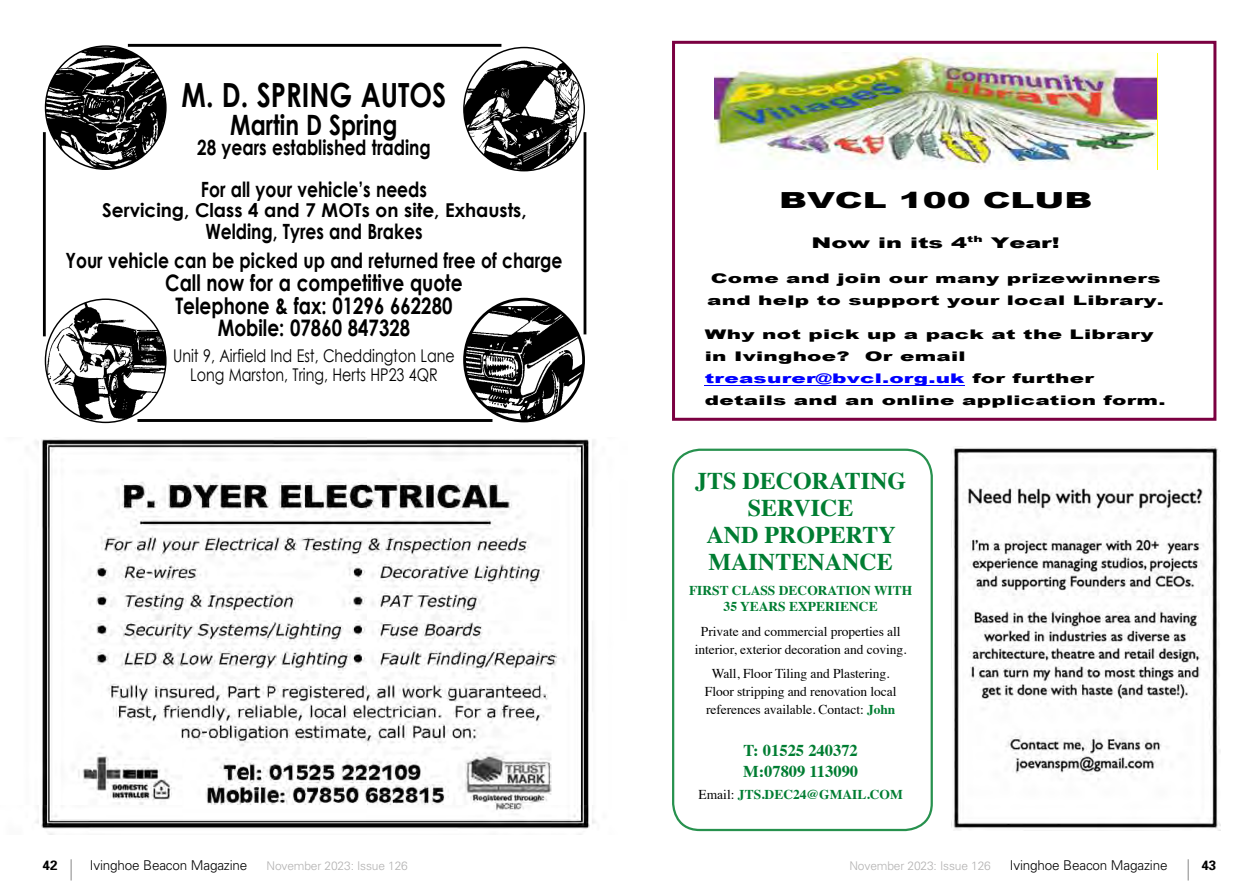
<style>
.page{position:relative;width:1259px;height:893px;background:#fff}
.page>*{position:absolute;margin:0;border:0;box-sizing:border-box;transform-origin:0 0}
.t1{font:700 33.3px "Century Gothic";color:#000;scale:.81 1}
.t2{font:700 28.05px "Century Gothic";color:#000;scale:.81 1}
.t3{font:700 24px/27px "Times";color:#007d32;text-align:center}
.t4{font:700 22.8px/22.8px "Century Gothic";color:#000;text-align:center;scale:.81 1}
.t5{font:900 22.2px "Arial";color:#000;scale:1.62 1}
.t6{font:700 21px/41.4px "Century Gothic";color:#000;scale:.81 1}
.t7{font:700 19.05px "Century Gothic";color:#000}
.t8{font:17.55px/18.9px "Century Gothic";color:#000;text-align:center;scale:.81 1}
.t9{font:700 16.5px/21px "Times";color:#007d32}
.t10{font:900 14.7px "Arial";color:#000;scale:1.62 1}
.t11{font:13.5px/18px "Times";letter-spacing:-.005em;color:#000;text-align:center}
.t12{font:700 13.5px/16.2px "Times";color:#007d32;text-align:center}
.t13{font:300 13.5px "Univers";letter-spacing:-.01em;color:#000}
.t14{font:700 13.5px "Univers";color:#000}
.t15{font:900 13.35px/21.9px "Arial";letter-spacing:.01em;color:#000;scale:1.62 1}
.t16{font:300 12px "Univers";letter-spacing:-.01em;color:#b3b2b2}
.s1{color:#00f}
.s2{font-weight:700;color:#007d32}
.s3{font-weight:400;color:#000}
</style>
<div class="page">
<svg style="left:71px;top:859px;width:1px;height:21px"></svg>
<svg style="left:1187px;top:859px;width:1px;height:21px"></svg>
<img style="left:45px;top:46px;width:121px;height:123px">
<img style="left:45px;top:300px;width:121px;height:122px">
<img style="left:464px;top:48px;width:120px;height:123px">
<img style="left:464px;top:299px;width:119px;height:122px">
<div style="left:463px;top:298px;width:122px;height:124px;border:3px solid #000;border-radius:50%"></div>
<hr style="left:128px;top:44px;width:373px;height:3px;background:#000">
<hr style="left:43px;top:132px;width:3px;height:204px;background:#000">
<hr style="left:583px;top:132px;width:3px;height:202px;background:#000">
<hr style="left:137px;top:419px;width:355px;height:3px;background:#000">
<img style="left:35px;top:439px;width:561px;height:395px">
<div style="left:672px;top:449px;width:261px;height:382px;border:2px solid #27914e;border-radius:27px"></div>
<img style="left:951px;top:447px;width:269px;height:383px">
<hr style="left:705px;top:386px;width:260px;height:1px;background:#00f">
<img style="left:715px;top:53px;width:441px;height:116px">
<div style="left:672px;top:41px;width:544px;height:380px;border:3px solid #7b0041"></div>
<h1 class="t1" style="left:182px;top:70px;width:328px">M. D. SPRING AUTOS</h1>
<h2 class="t2" style="left:230px;top:103px;width:208px">Martin D Spring</h2>
<h3 class="t6" style="left:197px;top:126px;width:290px">28 years established trading<br>For all your vehicle’s needs</h3>
<h3 class="t6" style="left:88px;top:199px;width:559px;line-height:21px;text-align:center">Servicing, Bodywork repairs, MOTs arranged, Exhausts,<br>Welding, Tyres and Brakes</h3>
<h3 class="t6" style="left:65px;top:239px;width:615px">Your vehicle can be picked up and returned free of charge</h3>
<h3 class="t4" style="left:165px;top:270px;width:369px">Call now for a competitive quote<br>Telephone &amp; fax: 01296 662280<br>Mobile: 07860 847328</h3>
<h3 class="t8" style="left:173px;top:346px;width:349px">Unit 9, Airfield Ind Est, Cheddington Lane<br>Long Marston, Tring, Herts HP23 4QR</h3>
<h3 class="t7" style="left:102px;top:196px;width:426px">Servicing, Class 4 and 7 MOTs on site, Exhausts,</h3>
<h3 class="t5" style="left:779px;top:184px;width:195px">BVCL 100 CLUB</h3>
<p class="t10" style="left:811px;top:232px;width:155px">Now in its 4<sup>th</sup> Year!</p>
<p class="t15" style="left:707px;top:267px;width:284px">Come and join our many prizewinners and help to support your local Library.</p>
<p class="t15" style="left:705px;top:323px;width:286px">Why not pick up a pack at the Library in Ivinghoe? Or email <span class="s1">treasurer@bvcl.org.uk</span> for further details and an online application form.</p>
<h3 class="t3" style="left:695px;top:465px;width:212px">JTS DECORATING<br>SERVICE<br>AND PROPERTY<br>MAINTENANCE</h3>
<p class="t12" style="left:689px;top:581px;width:225px">FIRST CLASS DECORATION WITH<br>35 YEARS EXPERIENCE</p>
<p class="t11" style="left:695px;top:621px;width:213px">Private and commercial properties all interior, exterior decoration and coving.</p>
<p class="t11" style="left:705px;top:663px;width:193px">Wall, Floor Tiling and Plastering.<br>Floor stripping and renovation local references available. Contact: <span class="s2">John</span></p>
<p class="t9" style="left:743px;top:738px;width:117px">T: 01525 240372<br>M:07809 113090</p>
<p class="t12" style="left:698px;top:785px;width:206px"><span class="s3">Email:</span> JTS.DEC24@GMAIL.COM</p>
<p class="t14" style="left:43px;top:856px;width:17px">42</p>
<p class="t13" style="left:90px;top:857px;width:159px">Ivinghoe Beacon Magazine</p>
<p class="t16" style="left:266px;top:858px;width:143px">November 2023: Issue 126</p>
<p class="t16" style="left:849px;top:858px;width:143px">November 2023: Issue 126</p>
<p class="t13" style="left:1010px;top:857px;width:159px">Ivinghoe Beacon Magazine</p>
<p class="t14" style="left:1201px;top:856px;width:17px">43</p>
</div>
